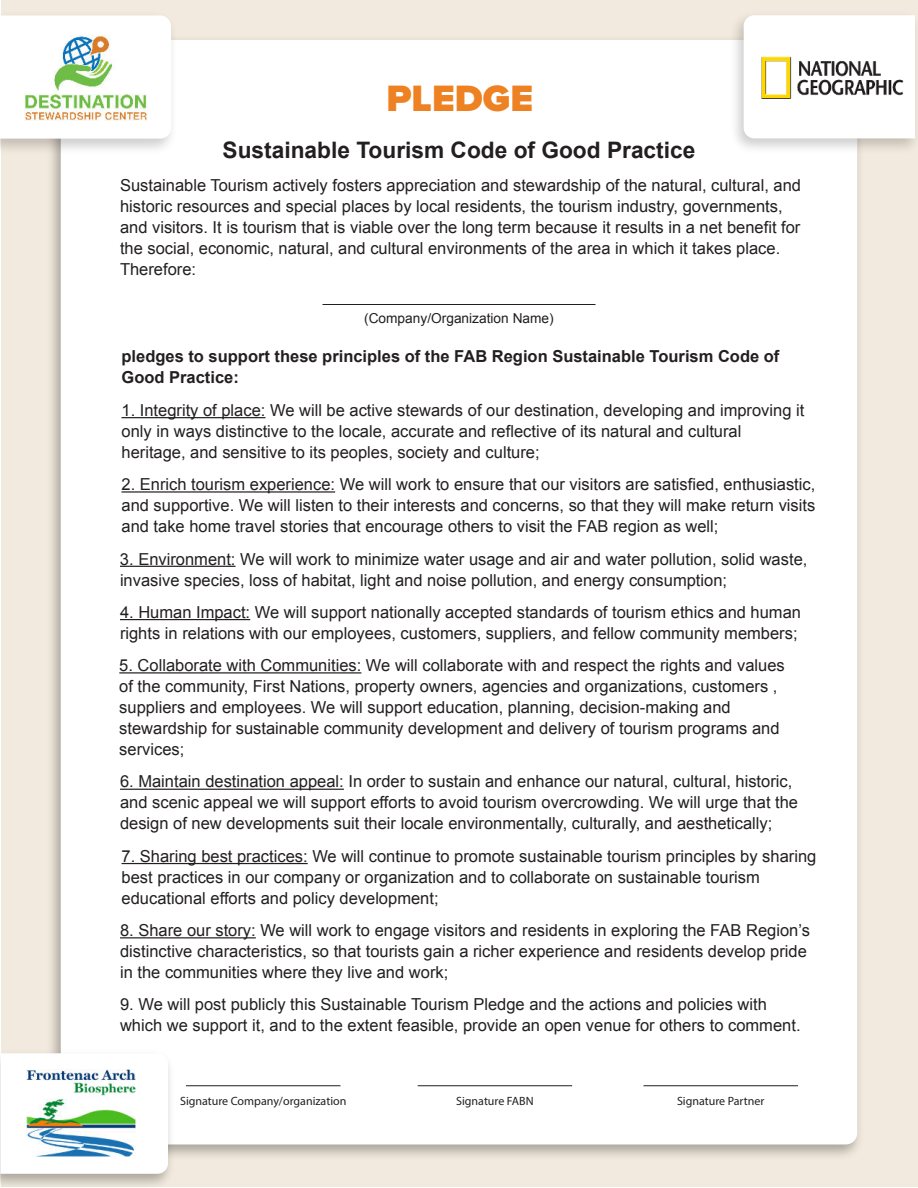
<style>
.page{position:relative;width:918px;height:1188px;background:#fff}
.page>*{position:absolute;margin:0;border:0;box-sizing:border-box;transform-origin:0 0}
.t1{font:900 38.1px "Proxima Nova";color:#ee8122}
.t2{font:700 22.65px "Arial";color:#231f20}
.t3{font:16.5px/21px "Arial";color:#231f20}
.t4{font:700 16.5px/21px "Arial";color:#231f20}
.t5{font:13.65px "Arial";color:#231f20}
.t6{font:12px "Myriad Pro";color:#231f20}
</style>
<div class="page">
<div style="left:2px;top:0;width:916px;height:1186px;background:#f2eade"></div>
<img style="left:51px;top:159px;width:808px;height:997px">
<div style="left:61px;top:40px;width:796px;height:1104px;background:#fff;border-radius:11px"></div>
<hr style="left:122px;top:417px;width:143px;height:1px;background:#231f20">
<hr style="left:122px;top:491px;width:213px;height:2px;background:#231f20">
<hr style="left:120px;top:566px;width:116px;height:1px;background:#231f20">
<hr style="left:120px;top:619px;width:130px;height:1px;background:#231f20">
<hr style="left:119px;top:672px;width:242px;height:2px;background:#231f20">
<hr style="left:120px;top:789px;width:224px;height:1px;background:#231f20">
<hr style="left:122px;top:863px;width:186px;height:1px;background:#231f20">
<hr style="left:120px;top:937px;width:136px;height:1px;background:#231f20">
<hr style="left:186px;top:1085px;width:155px;height:1px;background:#231f20">
<hr style="left:418px;top:1085px;width:154px;height:1px;background:#231f20">
<hr style="left:644px;top:1085px;width:154px;height:1px;background:#231f20">
<hr style="left:323px;top:304px;width:273px;height:1px;background:#231f20">
<img style="left:0;top:7px;width:175px;height:152px">
<div style="left:0;top:15px;width:171px;height:124px;background:#fff"></div>
<img style="left:24px;top:36px;width:124px;height:85px">
<img style="left:732px;top:19px;width:183px;height:129px">
<svg style="left:744px;top:15px;width:171px;height:123px"></svg>
<img style="left:750px;top:15px;width:164px;height:144px">
<img style="left:0;top:1045px;width:178px;height:142px">
<div style="left:0;top:1053px;width:168px;height:121px;background:#fff"></div>
<img style="left:27px;top:1069px;width:108px;height:89px">
<h1 class="t1" style="left:386px;top:82px;width:148px">PLEDGE</h1>
<h2 class="t2" style="left:223px;top:141px;width:474px">Sustainable Tourism Code of Good Practice</h2>
<p class="t3" style="left:120px;top:176px;width:683px">Sustainable Tourism actively fosters appreciation and stewardship of the natural, cultural, and historic resources and special places by local residents, the tourism industry, governments, and visitors. It is tourism that is viable over the long term because it results in a net benefit for the social, economic, natural, and cultural environments of the area in which it takes place.<br>Therefore:</p>
<p class="t5" style="left:364px;top:313px;width:191px">(Company/Organization Name)</p>
<p class="t4" style="left:122px;top:347px;width:659px">pledges to support these principles of the FAB Region Sustainable Tourism Code of<br>Good Practice:</p>
<p class="t3" style="left:122px;top:401px;width:684px">1. Integrity of place: We will be active stewards of our destination, developing and improving it only in ways distinctive to the locale, accurate and reflective of its natural and cultural heritage, and sensitive to its peoples, society and culture;</p>
<p class="t3" style="left:122px;top:475px;width:695px;text-align:justify">2. Enrich tourism experience: We will work to ensure that our visitors are satisfied, enthusiastic, and supportive. We will listen to their interests and concerns, so that they will make return visits and take home travel stories that encourage others to visit the FAB region as well;</p>
<p class="t3" style="left:120px;top:550px;width:689px">3. Environment: We will work to minimize water usage and air and water pollution, solid waste, invasive species, loss of habitat, light and noise pollution, and energy consumption;</p>
<p class="t3" style="left:120px;top:603px;width:683px">4. Human Impact: We will support nationally accepted standards of tourism ethics and human rights in relations with our employees, customers, suppliers, and fellow community members;</p>
<p class="t3" style="left:119px;top:656px;width:667px">5. Collaborate with Communities: We will collaborate with and respect the rights and values of the community, First Nations, property owners, agencies and organizations, customers , suppliers and employees. We will support education, planning, decision-making and stewardship for sustainable community development and delivery of tourism programs and services;</p>
<p class="t3" style="left:120px;top:773px;width:680px">6. Maintain destination appeal: In order to sustain and enhance our natural, cultural, historic, and scenic appeal we will support efforts to avoid tourism overcrowding. We will urge that the design of new developments suit their locale environmentally, culturally, and aesthetically;</p>
<p class="t3" style="left:122px;top:847px;width:696px">7. Sharing best practices: We will continue to promote sustainable tourism principles by sharing best practices in our company or organization and to collaborate on sustainable tourism educational efforts and policy development;</p>
<p class="t3" style="left:120px;top:921px;width:691px">8. Share our story: We will work to engage visitors and residents in exploring the FAB Region’s distinctive characteristics, so that tourists gain a richer experience and residents develop pride in the communities where they live and work;</p>
<p class="t3" style="left:120px;top:996px;width:682px">9. We will post publicly this Sustainable Tourism Pledge and the actions and policies with which we support it, and to the extent feasible, provide an open venue for others to comment.</p>
<p class="t6" style="left:180px;top:1097px;width:168px">Signature Company/organization</p>
<p class="t6" style="left:456px;top:1097px;width:79px">Signature FABN</p>
<p class="t6" style="left:677px;top:1097px;width:89px">Signature Partner</p>
</div>
